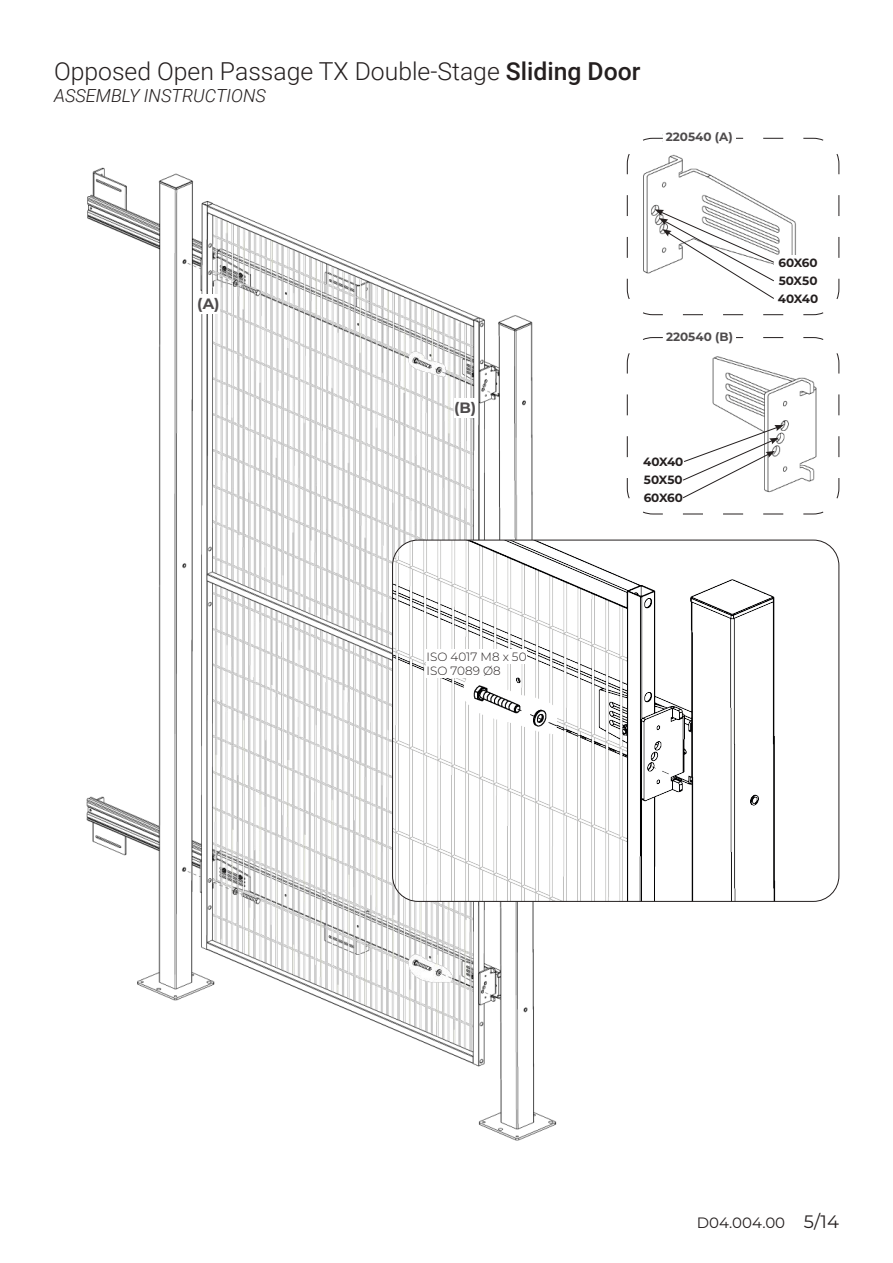
<style>
.page{position:relative;width:893px;height:1263px;background:#fff}
.page>*{position:absolute;margin:0;border:0;box-sizing:border-box;transform-origin:0 0}
.t1{font:300 24.75px "Roboto";color:#241f1f}
.t2{font:italic 300 18px "Roboto";color:#241f1f}
.t3{font:15px "Montserrat";color:#241f1f}
.t4{font:700 15px "Montserrat";color:#4e4b4c}
.t5{font:700 12px/17.7px "Montserrat";color:#241f1f;text-align:justify}
.t6{font:700 12px "Montserrat";color:#4e4b4c}
.t7{font:300 12px "Montserrat";color:#241f1f}
.s1{font-weight:500}
.s2{font-size:18px}
</style>
<div class="page">
<img style="left:86px;top:161px;width:734px;height:980px">
<img style="left:393px;top:540px;width:446px;height:361px">
<div style="left:426px;top:664px;width:75px;height:14px;background:#fff"></div>
<div style="left:426px;top:650px;width:101px;height:14px;background:#fff"></div>
<div style="left:454px;top:398px;width:22px;height:20px;background:#fff"></div>
<div style="left:197px;top:294px;width:23px;height:20px;background:#fff"></div>
<svg style="left:627px;top:337px;width:213px;height:178px"></svg>
<div style="left:663px;top:329px;width:73px;height:16px;background:#fff"></div>
<svg style="left:627px;top:138px;width:213px;height:177px"></svg>
<div style="left:663px;top:130px;width:73px;height:16px;background:#fff"></div>
<div style="left:774px;top:292px;width:48px;height:14px;background:#fff"></div>
<p class="t1" style="left:54px;top:54px;width:588px">Opposed Open Passage TX Double-Stage <span class="s1">Sliding Door</span></p>
<p class="t2" style="left:54px;top:83px;width:214px">ASSEMBLY INSTRUCTIONS</p>
<p class="t6" style="left:666px;top:129px;width:69px">220540 (A)</p>
<p class="t6" style="left:663px;top:129px;width:47px">220540</p>
<p class="t4" style="left:197px;top:293px;width:24px">(A)</p>
<p class="t4" style="left:454px;top:397px;width:24px">(B)</p>
<p class="t6" style="left:666px;top:328px;width:68px">220540 (B)</p>
<p class="t5" style="left:643px;top:453px;width:42px">40X40<br>50X50<br>60X60</p>
<p class="t5" style="left:778px;top:253px;width:41px">60X60</p>
<p class="t5" style="left:779px;top:271px;width:40px">50X50</p>
<p class="t5" style="left:778px;top:289px;width:42px">40X40</p>
<p class="t7" style="left:426px;top:649px;width:102px">ISO 4017 M8 x 50</p>
<p class="t7" style="left:426px;top:663px;width:76px">ISO 7089 Ø8</p>
<p class="t3" style="left:697px;top:1212px;width:144px">D04.004.00 <span class="s2">5/14</span></p>
</div>
